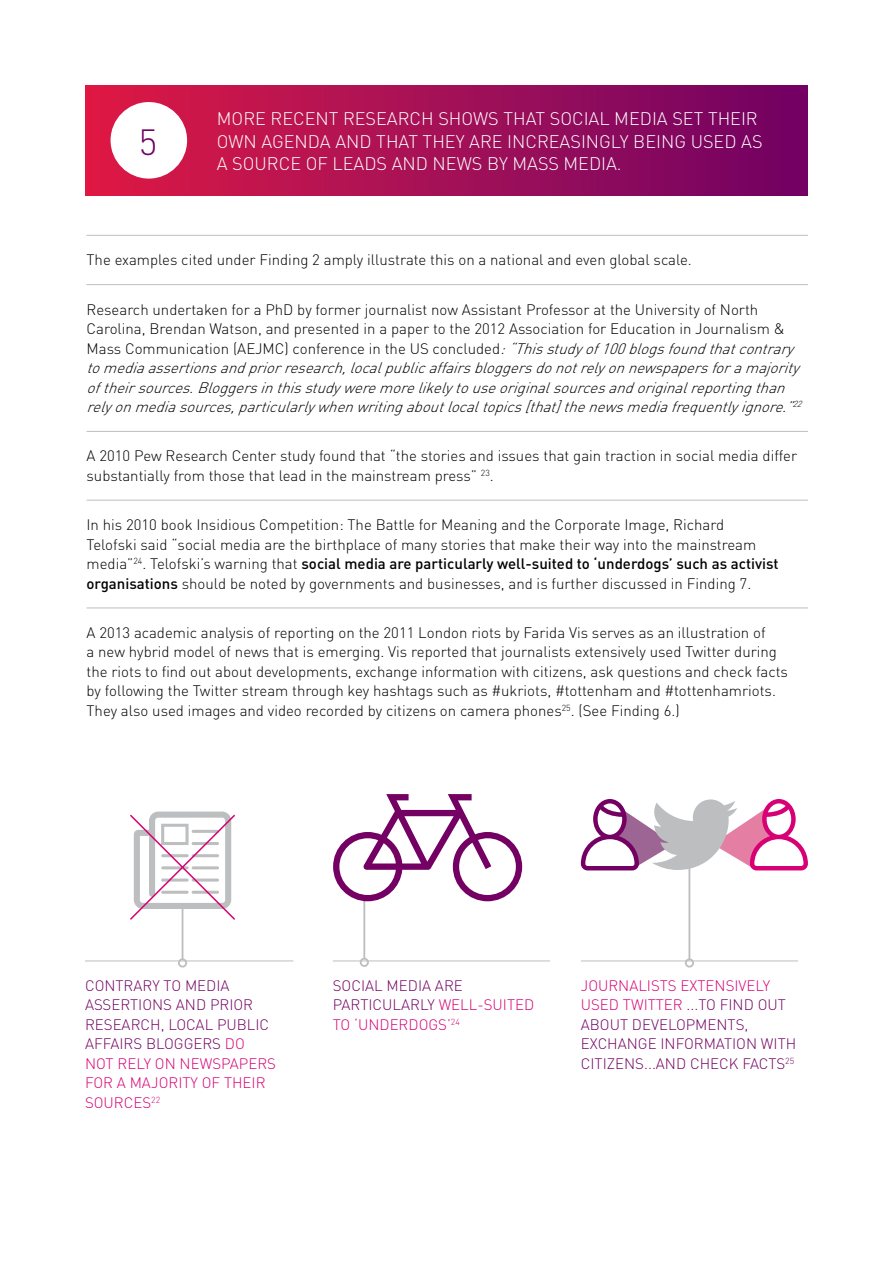
<style>
.page{position:relative;width:893px;height:1263px;background:#fff}
.page>*{position:absolute;margin:0;border:0;box-sizing:border-box;transform-origin:0 0}
.t1{font:300 36px "DIN";color:#730062}
.t2{font:300 18px/22.5px "DIN";color:#fff}
.t3{font:300 15px/19.5px "DIN";color:#000}
.t4{font:italic 300 15px/19.5px "DIN";color:#000}
.t5{font:300 15px/19.5px "DIN";color:#730062}
.s1{font-style:normal}
.s2{font-weight:500}
.s3{color:#d70075}
</style>
<div class="page">
<hr style="left:363px;top:898px;width:2px;height:61px;background:#bcbec0">
<div style="left:360px;top:958px;width:9px;height:9px;border:2px solid #bcbec0;border-radius:50%"></div>
<hr style="left:87px;top:235px;width:721px;height:1px;background:#bcbec0">
<hr style="left:87px;top:284px;width:721px;height:1px;background:#bcbec0">
<hr style="left:87px;top:431px;width:721px;height:1px;background:#bcbec0">
<hr style="left:87px;top:500px;width:721px;height:1px;background:#bcbec0">
<hr style="left:87px;top:608px;width:721px;height:1px;background:#bcbec0">
<div style="left:85px;top:85px;width:723px;height:111px;background:linear-gradient(to right,#dc1b46,#6e0364)"></div>
<div style="left:111px;top:102px;width:76px;height:77px;background:#fff;border-radius:50%"></div>
<hr style="left:688px;top:860px;width:2px;height:99px;background:#bcbec0">
<div style="left:685px;top:958px;width:9px;height:9px;border:2px solid #bcbec0;border-radius:50%"></div>
<hr style="left:182px;top:905px;width:1px;height:54px;background:#bcbec0">
<div style="left:178px;top:958px;width:9px;height:9px;border:2px solid #bcbec0;border-radius:50%"></div>
<hr style="left:85px;top:961px;width:208px;height:1px;background:#bcbec0">
<hr style="left:333px;top:961px;width:217px;height:1px;background:#bcbec0">
<hr style="left:581px;top:961px;width:217px;height:1px;background:#bcbec0">
<svg style="left:581px;top:799px;width:227px;height:71px"></svg>
<svg style="left:333px;top:794px;width:189px;height:107px"></svg>
<svg style="left:130px;top:811px;width:105px;height:110px"></svg>
<h1 class="t1" style="left:139px;top:120px;width:20px">5</h1>
<p class="t2" style="left:217px;top:107px;width:547px">MORE RECENT RESEARCH SHOWS THAT SOCIAL MEDIA SET THEIR<br>OWN AGENDA AND THAT THEY ARE INCREASINGLY BEING USED AS<br>A SOURCE OF LEADS AND NEWS BY MASS MEDIA.</p>
<p class="t3" style="left:87px;top:250px;width:607px">The examples cited under Finding 2 amply illustrate this on a national and even global scale.</p>
<p class="t4" style="left:87px;top:299px;width:720px"><span class="s1">Research undertaken for a PhD by former journalist now Assistant Professor at the University of North Carolina, Brendan Watson, and presented in a paper to the 2012 Association for Education in Journalism &amp; Mass Communication (AEJMC) conference in the US concluded</span>:“Thisstudyof100blogsfoundthatcontrary tomediaassertionsandpriorresearch,localpublicaffairsbloggersdonotrelyonnewspapersforamajority oftheirsources.Bloggersinthisstudyweremorelikelytouseoriginalsourcesandoriginalreportingthan relyonmediasources,particularlywhenwritingaboutlocaltopics[that]thenewsmediafrequentlyignore.”<sup>22</sup></p>
<p class="t3" style="left:87px;top:446px;width:712px">A 2010 Pew Research Center study found that “the stories and issues that gain traction in social media differ substantially from those that lead in the mainstream press” <sup>23</sup>.</p>
<p class="t3" style="left:87px;top:515px;width:693px">In his 2010 book Insidious Competition: The Battle for Meaning and the Corporate Image, Richard<br>Telofski said “social media are the birthplace of many stories that make their way into the mainstream media”<sup>24</sup>. Telofski’s warning that <span class="s2">social media are particularly well-suited to ‘underdogs’ such as activist organisations</span> should be noted by governments and businesses, and is further discussed in Finding 7.</p>
<p class="t3" style="left:87px;top:623px;width:703px">A 2013 academic analysis of reporting on the 2011 London riots by Farida Vis serves as an illustration of<br>a new hybrid model of news that is emerging. Vis reported that journalists extensively used Twitter during the riots to find out about developments, exchange information with citizens, ask questions and check facts by following the Twitter stream through key hashtags such as #ukriots, #tottenham and #tottenhamriots.<br>They also used images and video recorded by citizens on camera phones<sup>25</sup>. (See Finding 6.)</p>
<p class="t5" style="left:85px;top:975px;width:192px">CONTRARY TO MEDIA<br>ASSERTIONS AND PRIOR<br>RESEARCH, LOCAL PUBLIC<br>AFFAIRS BLOGGERS <span class="s3">DO<br>NOT RELY ON NEWSPAPERS<br>FOR A MAJORITY OF THEIR<br>SOURCES</span><sup>22</sup></p>
<p class="t5" style="left:333px;top:975px;width:203px">SOCIAL MEDIA ARE<br>PARTICULARLY <span class="s3">WELL-SUITED<br>TO ‘UNDERDOGS’</span><sup>24</sup></p>
<p class="t5" style="left:581px;top:975px;width:217px"><span class="s3">JOURNALISTS EXTENSIVELY<br>USED TWITTER</span> ...TO FIND OUT<br>ABOUT DEVELOPMENTS,<br>EXCHANGE INFORMATION WITH<br>CITIZENS...AND CHECK FACTS<sup>25</sup></p>
</div>
